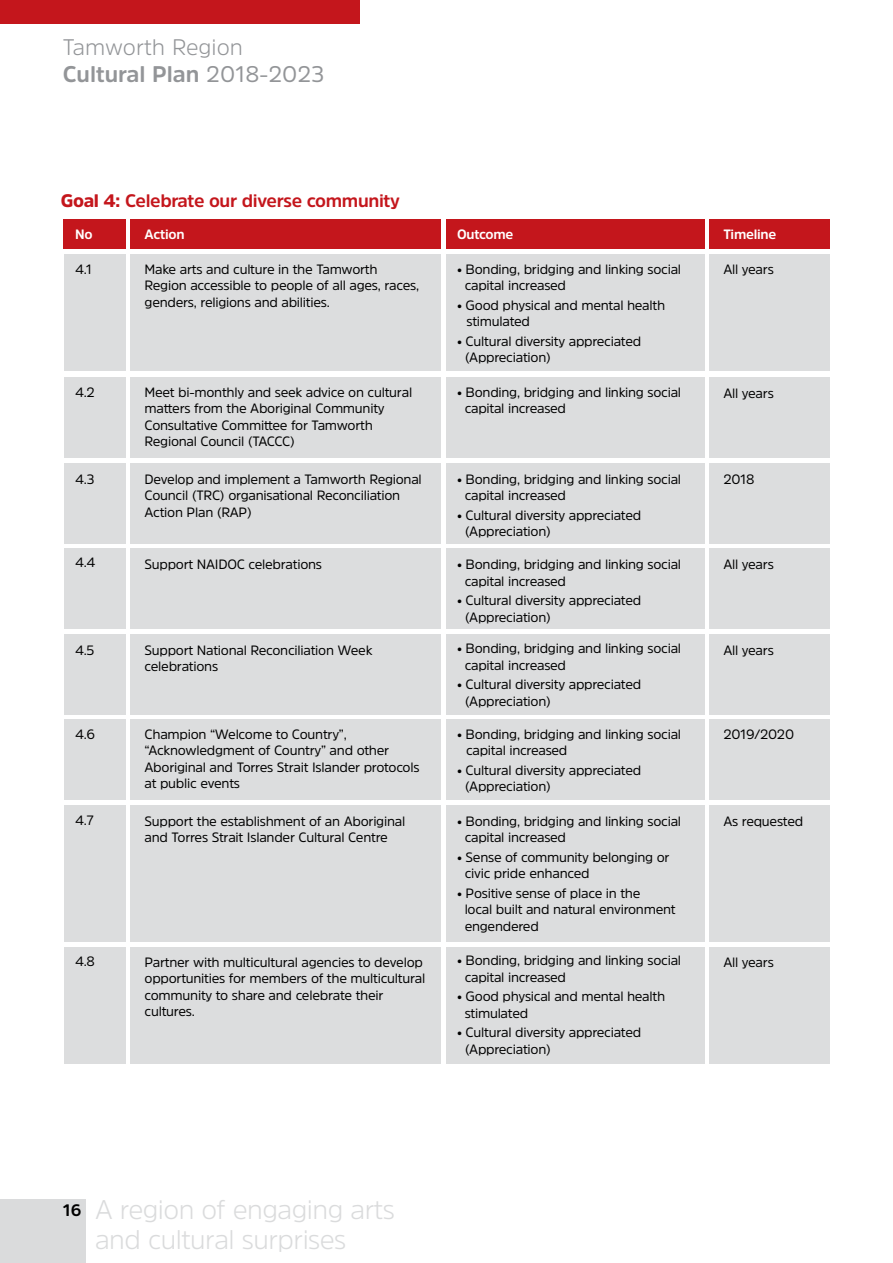
<style>
.page{position:relative;width:893px;height:1263px;background:#fff}
.page>*{position:absolute;margin:0;border:0;box-sizing:border-box;transform-origin:0 0}
.t1{font:300 27px/30px "Amsi Pro";letter-spacing:-.02em;color:#dadbdc;text-align:center}
.t2{font:300 22.5px/27px "Amsi Pro";color:#939598}
.t3{font:700 18px "Amsi Pro";letter-spacing:-.02em;color:#c4161c}
.t4{font:13.5px/16.5px "Amsi Pro";letter-spacing:-.02em;color:#000}
.t5{font:700 13.5px "Amsi Pro";letter-spacing:-.02em;color:#fff}
.s1{font-weight:700}
.s2{font-weight:400}
.s3{font-weight:900}
.s4{font-weight:700;font-size:16.5px;color:#000}
</style>
<div class="page">
<div style="left:0;top:1199px;width:85px;height:64px;background:#dadbdc"></div>
<div style="left:0;top:0;width:359px;height:23px;background:#c4161c"></div>
<div style="left:63px;top:220px;width:63px;height:29px;background:#c4161c"></div>
<div style="left:130px;top:220px;width:311px;height:29px;background:#c4161c"></div>
<div style="left:446px;top:220px;width:258px;height:29px;background:#c4161c"></div>
<div style="left:709px;top:220px;width:121px;height:29px;background:#c4161c"></div>
<div style="left:64px;top:255px;width:62px;height:116px;background:#dcddde"></div>
<div style="left:64px;top:377px;width:62px;height:80px;background:#dcddde"></div>
<div style="left:64px;top:463px;width:62px;height:80px;background:#dcddde"></div>
<div style="left:64px;top:549px;width:62px;height:80px;background:#dcddde"></div>
<div style="left:64px;top:634px;width:62px;height:80px;background:#dcddde"></div>
<div style="left:64px;top:720px;width:62px;height:80px;background:#dcddde"></div>
<div style="left:64px;top:805px;width:62px;height:137px;background:#dcddde"></div>
<div style="left:64px;top:947px;width:62px;height:116px;background:#dcddde"></div>
<div style="left:131px;top:255px;width:310px;height:116px;background:#dcddde"></div>
<div style="left:131px;top:377px;width:310px;height:80px;background:#dcddde"></div>
<div style="left:131px;top:463px;width:310px;height:80px;background:#dcddde"></div>
<div style="left:131px;top:549px;width:310px;height:80px;background:#dcddde"></div>
<div style="left:131px;top:634px;width:310px;height:80px;background:#dcddde"></div>
<div style="left:131px;top:720px;width:310px;height:80px;background:#dcddde"></div>
<div style="left:131px;top:805px;width:310px;height:137px;background:#dcddde"></div>
<div style="left:131px;top:947px;width:310px;height:116px;background:#dcddde"></div>
<div style="left:446px;top:255px;width:259px;height:116px;background:#dcddde"></div>
<div style="left:446px;top:377px;width:259px;height:80px;background:#dcddde"></div>
<div style="left:446px;top:463px;width:259px;height:80px;background:#dcddde"></div>
<div style="left:446px;top:549px;width:259px;height:80px;background:#dcddde"></div>
<div style="left:446px;top:634px;width:259px;height:80px;background:#dcddde"></div>
<div style="left:446px;top:720px;width:259px;height:80px;background:#dcddde"></div>
<div style="left:446px;top:805px;width:259px;height:137px;background:#dcddde"></div>
<div style="left:446px;top:947px;width:259px;height:116px;background:#dcddde"></div>
<div style="left:710px;top:255px;width:120px;height:116px;background:#dcddde"></div>
<div style="left:710px;top:377px;width:120px;height:80px;background:#dcddde"></div>
<div style="left:710px;top:463px;width:120px;height:80px;background:#dcddde"></div>
<div style="left:710px;top:549px;width:120px;height:80px;background:#dcddde"></div>
<div style="left:710px;top:634px;width:120px;height:80px;background:#dcddde"></div>
<div style="left:710px;top:720px;width:120px;height:80px;background:#dcddde"></div>
<div style="left:710px;top:805px;width:120px;height:137px;background:#dcddde"></div>
<div style="left:710px;top:947px;width:120px;height:116px;background:#dcddde"></div>
<h2 class="t2" style="left:63px;top:33px;width:263px">Tamworth Region<br><span class="s1">Cultural Plan</span> <span class="s2">2018-2023</span></h2>
<h3 class="t3" style="left:61px;top:188px;width:340px"><span class="s3">Goal 4:</span> Celebrate our diverse community</h3>
<p class="t5" style="left:75px;top:225px;width:19px">No</p>
<p class="t4" style="left:75px;top:261px;width:18px">4.1</p>
<p class="t5" style="left:145px;top:225px;width:42px">Action</p>
<p class="t4" style="left:145px;top:260px;width:276px">Make arts and culture in the Tamworth<br>Region accessible to people of all ages, races, genders, religions and abilities.</p>
<p class="t4" style="left:75px;top:384px;width:21px">4.2</p>
<p class="t4" style="left:75px;top:471px;width:21px">4.3</p>
<p class="t4" style="left:145px;top:383px;width:269px">Meet bi-monthly and seek advice on cultural matters from the Aboriginal Community Consultative Committee for Tamworth Regional Council (TACCC)</p>
<p class="t4" style="left:145px;top:470px;width:279px">Develop and implement a Tamworth Regional<br>Council (TRC) organisational Reconciliation<br>Action Plan (RAP)</p>
<p class="t4" style="left:75px;top:553px;width:21px">4.4</p>
<p class="t4" style="left:145px;top:556px;width:179px">Support NAIDOC celebrations</p>
<p class="t4" style="left:75px;top:642px;width:21px">4.5</p>
<p class="t4" style="left:145px;top:641px;width:229px">Support National Reconciliation Week celebrations</p>
<p class="t4" style="left:75px;top:726px;width:21px">4.6</p>
<p class="t4" style="left:75px;top:811px;width:20px">4.7</p>
<p class="t4" style="left:145px;top:725px;width:277px">Champion “Welcome to Country”, “Acknowledgment of Country” and other Aboriginal and Torres Strait Islander protocols at public events</p>
<p class="t4" style="left:145px;top:812px;width:262px">Support the establishment of an Aboriginal and Torres Strait Islander Cultural Centre</p>
<p class="t4" style="left:75px;top:952px;width:21px">4.8</p>
<p class="t4" style="left:145px;top:953px;width:282px">Partner with multicultural agencies to develop opportunities for members of the multicultural community to share and celebrate their cultures.</p>
<p class="t5" style="left:457px;top:225px;width:58px">Outcome</p>
<p class="t4" style="left:465px;top:260px;width:218px;text-indent:-8px">• Bonding, bridging and linking social capital increased</p>
<p class="t4" style="left:467px;top:296px;width:200px;text-indent:-9px">• Good physical and mental health stimulated</p>
<p class="t4" style="left:465px;top:332px;width:178px;text-indent:-8px">• Cultural diversity appreciated (Appreciation)</p>
<p class="t4" style="left:465px;top:383px;width:218px;text-indent:-8px">• Bonding, bridging and linking social capital increased</p>
<p class="t4" style="left:465px;top:470px;width:218px;text-indent:-8px">• Bonding, bridging and linking social capital increased</p>
<p class="t4" style="left:465px;top:506px;width:178px;text-indent:-8px">• Cultural diversity appreciated (Appreciation)</p>
<p class="t4" style="left:465px;top:556px;width:218px;text-indent:-8px">• Bonding, bridging and linking social capital increased</p>
<p class="t4" style="left:465px;top:592px;width:178px;text-indent:-8px">• Cultural diversity appreciated (Appreciation)</p>
<p class="t4" style="left:465px;top:640px;width:218px;text-indent:-8px">• Bonding, bridging and linking social capital increased</p>
<p class="t4" style="left:465px;top:676px;width:178px;text-indent:-8px">• Cultural diversity appreciated (Appreciation)</p>
<p class="t4" style="left:466px;top:725px;width:217px;text-indent:-9px">• Bonding, bridging and linking social capital increased</p>
<p class="t4" style="left:465px;top:761px;width:178px;text-indent:-8px">• Cultural diversity appreciated (Appreciation)</p>
<p class="t4" style="left:465px;top:812px;width:218px;text-indent:-8px">• Bonding, bridging and linking social capital increased</p>
<p class="t4" style="left:465px;top:848px;width:206px;text-indent:-8px">• Sense of community belonging or civic pride enhanced</p>
<p class="t4" style="left:465px;top:884px;width:213px;text-indent:-8px">• Positive sense of place in the<br>local built and natural environment engendered</p>
<p class="t4" style="left:465px;top:952px;width:218px;text-indent:-8px">• Bonding, bridging and linking social capital increased</p>
<p class="t4" style="left:465px;top:988px;width:202px;text-indent:-8px">• Good physical and mental health stimulated</p>
<p class="t4" style="left:465px;top:1024px;width:178px;text-indent:-8px">• Cultural diversity appreciated (Appreciation)</p>
<p class="t5" style="left:723px;top:225px;width:54px">Timeline</p>
<p class="t4" style="left:723px;top:261px;width:52px">All years</p>
<p class="t4" style="left:723px;top:385px;width:52px">All years</p>
<p class="t4" style="left:723px;top:471px;width:33px">2018</p>
<p class="t4" style="left:723px;top:556px;width:52px">All years</p>
<p class="t4" style="left:723px;top:642px;width:52px">All years</p>
<p class="t4" style="left:723px;top:725px;width:72px">2019/2020</p>
<p class="t4" style="left:723px;top:812px;width:81px">As requested</p>
<p class="t4" style="left:723px;top:953px;width:52px">All years</p>
<h1 class="t1" style="left:63px;top:1194px;width:334px"><span class="s4">16</span> A region of engaging arts and cultural surprises</h1>
</div>
